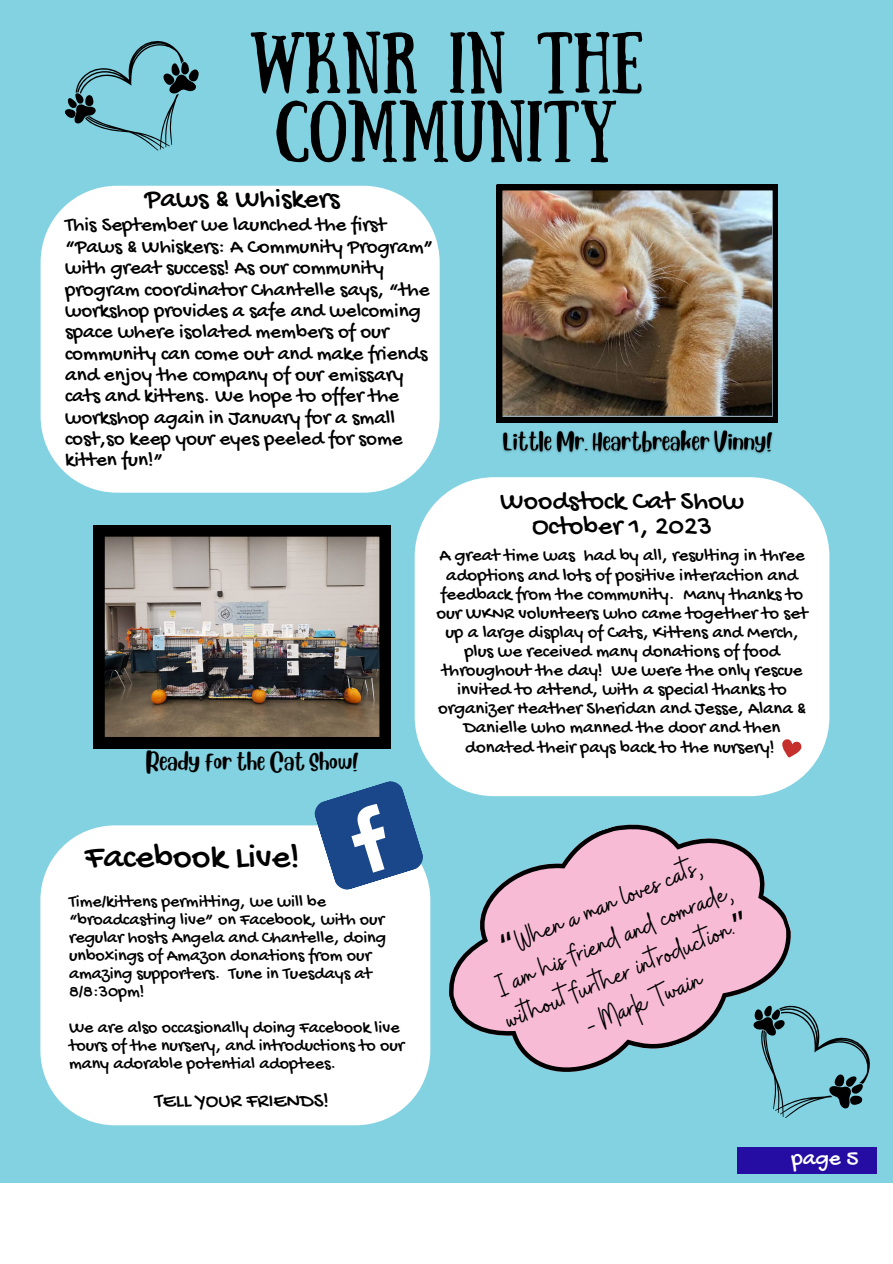
<style>
.page{position:relative;width:893px;height:1264px;background:#fff}
.page>*{position:absolute;margin:0;border:0;box-sizing:border-box;transform-origin:0 0}
.t1{font:61.5px/68.6px "Sunday";color:#000;text-align:center}
.t2{font:36px "Gochi Hand";color:#000}
.t3{font:33px/34.8px "Buffalo";color:#000}
.t4{font:28.5px "Gochi Hand";color:#000}
.t5{font:27.6px "Gochi Hand";color:#000}
.t6{font:23.1px "Gochi Hand";color:#fff}
.t7{font:21px/21.3px "Gochi Hand";color:#000}
.t8{font:18.75px/19px "Gochi Hand";color:#000;text-align:center}
.t9{font:18px/18px "Gochi Hand";color:#000}
.t10{font:18px "Blueberry";color:#000}
.s1{font-family:"Noto Sans Gurmukhi"}
</style>
<div class="page">
<div style="left:0;top:0;width:892px;height:1262px;background:#83d2e1"></div>
<div style="left:0;top:1183px;width:892px;height:79px;background:#fff"></div>
<div style="left:756px;top:1147px;width:120px;height:26px;background:#250ca2"></div>
<div style="left:736px;top:1147px;width:20px;height:26px;background:#250ca2"></div>
<div style="left:41px;top:186px;width:398px;height:306px;background:#fff;border-radius:77px"></div>
<svg style="left:449px;top:824px;width:342px;height:248px"></svg>
<div style="left:414px;top:477px;width:415px;height:319px;background:#fff;border-radius:80px"></div>
<svg style="left:782px;top:739px;width:20px;height:19px"></svg>
<img style="left:93px;top:525px;width:297px;height:223px">
<div style="left:40px;top:825px;width:390px;height:300px;background:#fff;border-radius:75px"></div>
<svg style="left:311px;top:781px;width:115px;height:109px"></svg>
<svg style="left:732px;top:998px;width:138px;height:120px"></svg>
<svg style="left:65px;top:41px;width:134px;height:110px"></svg>
<img style="left:496px;top:185px;width:281px;height:237px">
<img style="left:502px;top:430px;width:271px;height:24px">
<p class="t1" style="left:249px;top:22px;width:395px">WKNR IN THE<br>COMMUNITY</p>
<p class="t4" style="left:145px;top:184px;width:196px">Paws &amp; Whiskers</p>
<p class="t7" style="left:65px;top:216px;width:370px">This September we launched the first “Paws &amp; Whiskers: A Community Program” with great success! As our community program coordinator Chantelle says, “the workshop provides a safe and welcoming space where isolated members of our community can come out and make friends and enjoy the company of our emissary cats and kittens. We hope to offer the workshop again in January for a small cost,so keep your eyes peeled for some kitten fun!”</p>
<p class="t10" style="left:146px;top:748px;width:215px">Ready for the Cat Show!</p>
<p class="t2" style="left:85px;top:838px;width:216px">Facebook Live!</p>
<p class="t9" style="left:69px;top:893px;width:318px">Time/kittens permitting, we will be “broadcasting live” on Facebook, with our regular hosts Angela and Chantelle, doing unboxings of Amazon donations from our amazing supporters. Tune in Tuesdays at 8/8:30pm!</p>
<p class="t9" style="left:69px;top:1019px;width:337px">We are also occasionally doing Facebook live tours of the nursery, and introductions to our many adorable potential adoptees.</p>
<p class="t7" style="left:155px;top:1091px;width:176px">TELL YOUR FRIENDS!</p>
<p class="t5" style="left:500px;top:486px;width:245px">Woodstock Cat Show</p>
<p class="t5" style="left:532px;top:512px;width:181px">October 1, 2023</p>
<p class="t8" style="left:436px;top:547px;width:373px">A great time was had by all, resulting in three adoptions and lots of positive interaction and feedback from the community. Many thanks to our WKNR volunteers who came together to set up a large display of Cats, Kittens and Merch, plus we received many donations of food throughout the day! We were the only rescue invited to attend, with a special thanks to organizer Heather Sheridan and Jesse, Alana &amp; Danielle who manned the door and then donated their pays back to the nursery!</p>
<p class="t3" style="left:495px;top:932px;width:217px;rotate:-22deg"><span class="s1">“</span>When a man loves cats,</p>
<p class="t3" style="left:487px;top:973px;width:264px;rotate:-22deg">I am his friend and comrade, without further introduction.<span class="s1">”</span></p>
<p class="t3" style="left:580px;top:1010px;width:126px;rotate:-22deg">- Mark Twain</p>
<p class="t6" style="left:791px;top:1145px;width:68px">page 5</p>
</div>
